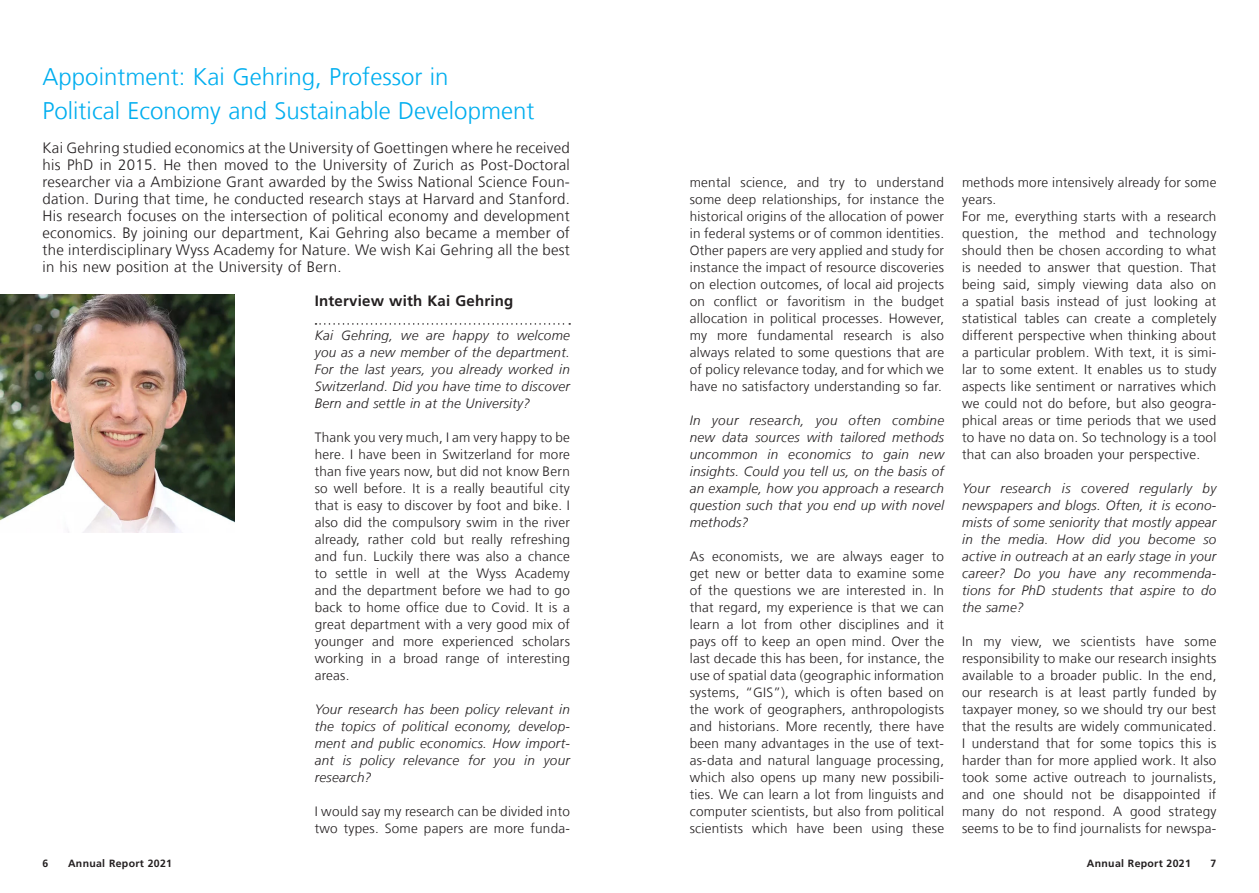
<style>
.page{position:relative;width:1259px;height:893px;background:#fff}
.page>*{position:absolute;margin:0;border:0;box-sizing:border-box;transform-origin:0 0}
._1__Haupttitel_16pt{font:300 24px "Frutiger LT Com";color:#00aeef}
._5__Grundtext_9pt{font:300 15px/17px "Frutiger LT Com";letter-spacing:.02em;color:#231f20;text-align:justify}
._2__Untertitel_Linie{font:700 15px "Frutiger LT Com";letter-spacing:.015em;color:#231f20}
._5__Grundtext_9pt-2{font:300 13.5px/17px "Frutiger LT Com";letter-spacing:.02em;color:#231f20;text-align:justify}
._5__Grundtext_9pt-3{font:italic 300 13.5px/17px "Frutiger LT Com";letter-spacing:.02em;color:#231f20;text-align:justify}
.t1{font:700 10.5px "Frutiger LT Com";letter-spacing:.03em;color:#231f20}
</style>
<div class="page">
<svg style="left:315px;top:323px;width:255px;height:2px"></svg>
<img style="left:0;top:294px;width:235px;height:239px">
<p class="_1__Haupttitel_16pt" style="left:43px;top:63px;width:407px">Appointment: Kai Gehring, Professor in</p>
<p class="_1__Haupttitel_16pt" style="left:43px;top:97px;width:493px">Political Economy and Sustainable Development</p>
<p class="_5__Grundtext_9pt" style="left:43px;top:140px;width:529px">Kai Gehring studied economics at the University of Goettingen where he received his PhD in 2015. He then moved to the University of Zurich as Post-Doctoral researcher via a Ambizione Grant awarded by the Swiss National Science Foun&shy;dation. During that time, he conducted research stays at Harvard and Stanford.<br>His research focuses on the intersection of political economy and development economics. By joining our department, Kai Gehring also became a member of the interdisciplinary Wyss Academy for Nature. We wish Kai Gehring all the best in his new position at the University of Bern.</p>
<p class="_2__Untertitel_Linie" style="left:315px;top:292px;width:200px">Interview with Kai Gehring</p>
<p class="_5__Grundtext_9pt-3" style="left:315px;top:327px;width:257px">Kai Gehring, we are happy to welcome you as a new member of the department.<br>For the last years, you already worked in Switzerland. Did you have time to discover Bern and settle in at the University?</p>
<p class="_5__Grundtext_9pt-2" style="left:315px;top:429px;width:257px">Thank you very much, I am very happy to be here. I have been in Switzerland for more than five years now, but did not know Bern so well before. It is a really beautiful city that is easy to discover by foot and bike. I also did the compulsory swim in the river already, rather cold but really refreshing and fun. Luckily there was also a chance to settle in well at the Wyss Academy and the department before we had to go back to home office due to Covid. It is a great department with a very good mix of younger and more experienced scholars working in a broad range of interesting areas.</p>
<p class="_5__Grundtext_9pt-3" style="left:315px;top:701px;width:257px">Your research has been policy relevant in the topics of political economy, develop&shy;ment and public economics. How import&shy;ant is policy relevance for you in your research?</p>
<p class="_5__Grundtext_9pt-2" style="left:315px;top:803px;width:257px">I would say my research can be divided into two types. Some papers are more funda-</p>
<p class="_5__Grundtext_9pt-2" style="left:690px;top:174px;width:256px">mental science, and try to understand some deep relationships, for instance the historical origins of the allocation of power in federal systems or of common identities.<br>Other papers are very applied and study for instance the impact of resource discoveries on election outcomes, of local aid projects on conflict or favoritism in the budget allocation in political processes. However, my more fundamental research is also always related to some questions that are of policy relevance today, and for which we have no satisfactory understanding so far.</p>
<p class="_5__Grundtext_9pt-3" style="left:690px;top:412px;width:256px">In your research, you often combine new data sources with tailored methods uncommon in economics to gain new insights. Could you tell us, on the basis of an example, how you approach a research question such that you end up with novel methods?</p>
<p class="_5__Grundtext_9pt-2" style="left:690px;top:548px;width:256px">As economists, we are always eager to get new or better data to examine some of the questions we are interested in. In that regard, my experience is that we can learn a lot from other disciplines and it pays off to keep an open mind. Over the last decade this has been, for instance, the use of spatial data (geographic information systems, “GIS”), which is often based on the work of geographers, anthropologists and historians. More recently, there have been many advantages in the use of text&shy;as-data and natural language processing, which also opens up many new possibili&shy;ties. We can learn a lot from linguists and computer scientists, but also from political scientists which have been using these</p>
<p class="_5__Grundtext_9pt-2" style="left:962px;top:174px;width:256px">methods more intensively already for some years.</p>
<p class="_5__Grundtext_9pt-2" style="left:962px;top:208px;width:256px">For me, everything starts with a research question, the method and technology should then be chosen according to what is needed to answer that question. That being said, simply viewing data also on a spatial basis instead of just looking at statistical tables can create a completely different perspective when thinking about a particular problem. With text, it is simi&shy;lar to some extent. It enables us to study aspects like sentiment or narratives which we could not do before, but also geogra&shy;phical areas or time periods that we used to have no data on. So technology is a tool that can also broaden your perspective.</p>
<p class="_5__Grundtext_9pt-3" style="left:962px;top:480px;width:256px">Your research is covered regularly by newspapers and blogs. Often, it is econo&shy;mists of some seniority that mostly appear in the media. How did you become so active in outreach at an early stage in your career? Do you have any recommenda&shy;tions for PhD students that aspire to do the same?</p>
<p class="_5__Grundtext_9pt-2" style="left:962px;top:633px;width:256px">In my view, we scientists have some responsibility to make our research insights available to a broader public. In the end, our research is at least partly funded by taxpayer money, so we should try our best that the results are widely communicated.<br>I understand that for some topics this is harder than for more applied work. It also took some active outreach to journalists, and one should not be disappointed if many do not respond. A good strategy seems to be to find journalists for newspa-</p>
<p class="t1" style="left:43px;top:858px;width:7px">6</p>
<p class="t1" style="left:68px;top:858px;width:105px">Annual Report 2021</p>
<p class="t1" style="left:1087px;top:858px;width:105px">Annual Report 2021</p>
<p class="t1" style="left:1210px;top:858px;width:7px">7</p>
</div>
